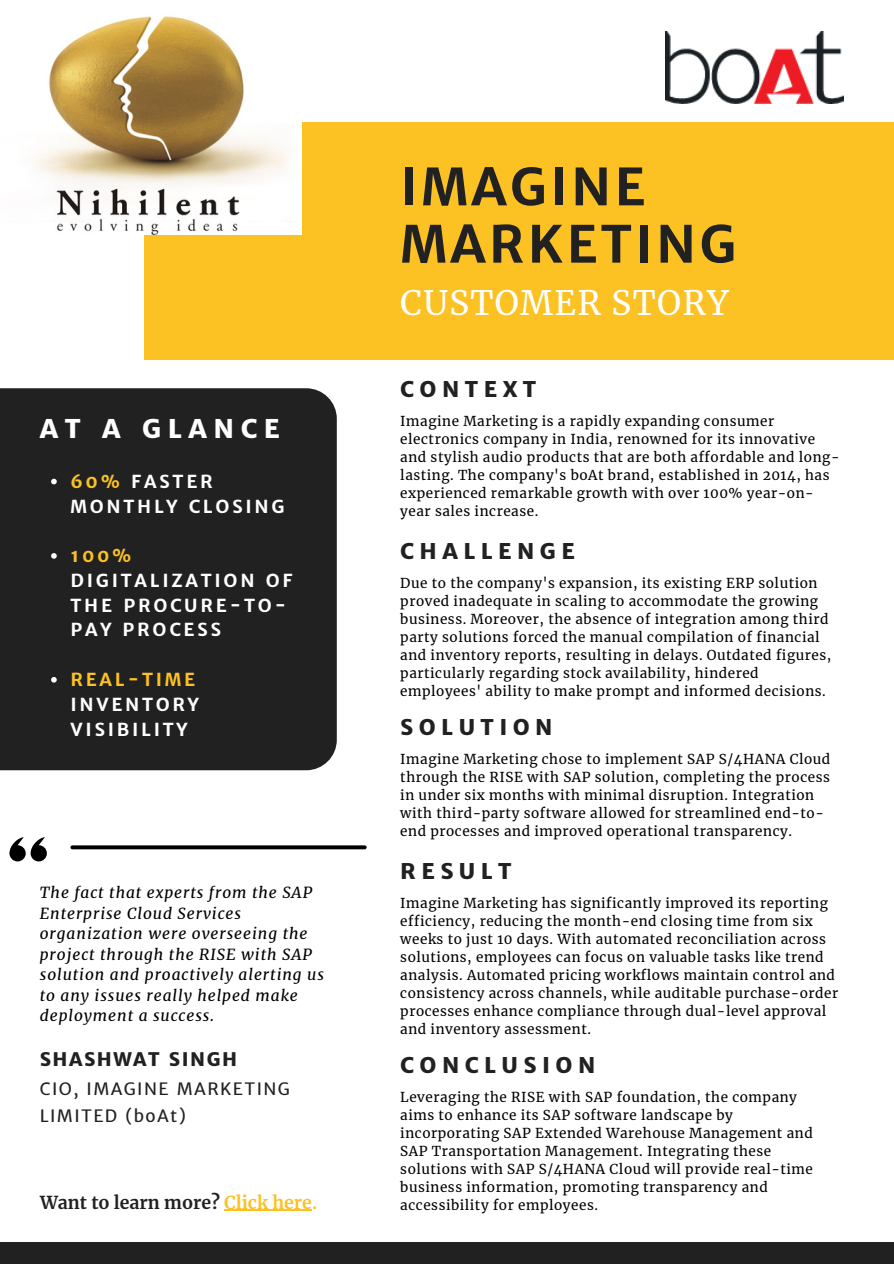
<style>
.page{position:relative;width:894px;height:1264px;background:#fff}
.page>*{position:absolute;margin:0;border:0;box-sizing:border-box;transform-origin:0 0}
.t1{font:700 50.85px/57.3px "Merriweather Sans";letter-spacing:.06em;color:#212121}
.t2{font:33.3px "Merriweather";letter-spacing:.04em;color:#fff}
.t3{font:800 25.95px "Merriweather Sans";letter-spacing:.25em;color:#fff}
.t4{font:800 21.75px "Merriweather Sans";letter-spacing:.25em;color:#212121}
.t5{font:800 18.75px "Merriweather Sans";letter-spacing:.08em;color:#212121}
.t6{font:700 18px/24.8px "Merriweather Sans";letter-spacing:.15em;color:#fff}
.t7{font:700 17.7px "Merriweather";color:#212121}
.t8{font:17.1px/27px "Merriweather Sans";letter-spacing:.08em;color:#212121}
.t9{font:italic 15.45px/20.5px "Merriweather";letter-spacing:.06em;color:#000}
.t10{font:13.5px/18px "Merriweather";letter-spacing:.04em;color:#000}
.s1{color:#fcc122}
</style>
<div class="page">
<div style="left:144px;top:123px;width:749px;height:237px;background:#fcc122"></div>
<div style="left:0;top:388px;width:336px;height:382px;background:#212121"></div>
<div style="left:0;top:1242px;width:893px;height:21px;background:#212121"></div>
<img style="left:36px;top:16px;width:265px;height:218px">
<img style="left:665px;top:31px;width:178px;height:72px">
<svg style="left:9px;top:837px;width:38px;height:24px"></svg>
<svg style="left:70px;top:845px;width:296px;height:4px"></svg>
<hr style="left:224px;top:1209px;width:88px;height:1px;background:#fcc122">
<svg style="left:51px;top:478px;width:6px;height:6px"></svg>
<svg style="left:51px;top:553px;width:6px;height:5px"></svg>
<svg style="left:51px;top:677px;width:6px;height:5px"></svg>
<p class="t1" style="left:400px;top:159px;width:337px">IMAGINE<br>MARKETING</p>
<p class="t2" style="left:400px;top:282px;width:330px">CUSTOMER STORY</p>
<p class="t3" style="left:40px;top:412px;width:241px">AT A GLANCE</p>
<p class="t6" style="left:70px;top:469px;width:216px"><span class="s1">60%</span> FASTER<br>MONTHLY CLOSING</p>
<p class="t6" style="left:70px;top:543px;width:224px"><span class="s1">100%<br></span>DIGITALIZATION OF<br>THE PROCURE-TO-<br>PAY PROCESS</p>
<p class="t6" style="left:70px;top:667px;width:130px"><span class="s1">REAL-TIME<br></span>INVENTORY<br>VISIBILITY</p>
<p class="t4" style="left:400px;top:375px;width:137px">CONTEXT</p>
<p class="t10" style="left:400px;top:412px;width:440px">Imagine Marketing is a rapidly expanding consumer electronics company in India, renowned for its innovative and stylish audio products that are both affordable and long&shy;lasting. The company's boAt brand, established in 2014, has experienced remarkable growth with over 100% year-on&shy;year sales increase.</p>
<p class="t4" style="left:400px;top:537px;width:176px">CHALLENGE</p>
<p class="t10" style="left:400px;top:574px;width:432px">Due to the company's expansion, its existing ERP solution proved inadequate in scaling to accommodate the growing business. Moreover, the absence of integration among third party solutions forced the manual compilation of financial and inventory reports, resulting in delays. Outdated figures, particularly regarding stock availability, hindered employees' ability to make prompt and informed decisions.</p>
<p class="t4" style="left:400px;top:713px;width:154px">SOLUTION</p>
<p class="t10" style="left:400px;top:750px;width:431px">Imagine Marketing chose to implement SAP S/4HANA Cloud through the RISE with SAP solution, completing the process in under six months with minimal disruption. Integration with third-party software allowed for streamlined end-to&shy;end processes and improved operational transparency.</p>
<p class="t4" style="left:400px;top:857px;width:113px">RESULT</p>
<p class="t10" style="left:400px;top:894px;width:439px">Imagine Marketing has significantly improved its reporting efficiency, reducing the month-end closing time from six weeks to just 10 days. With automated reconciliation across solutions, employees can focus on valuable tasks like trend analysis. Automated pricing workflows maintain control and consistency across channels, while auditable purchase-order processes enhance compliance through dual-level approval and inventory assessment.</p>
<p class="t4" style="left:400px;top:1051px;width:196px">CONCLUSION</p>
<p class="t10" style="left:400px;top:1088px;width:414px">Leveraging the RISE with SAP foundation, the company aims to enhance its SAP software landscape by incorporating SAP Extended Warehouse Management and SAP Transportation Management. Integrating these solutions with SAP S/4HANA Cloud will provide real-time business information, promoting transparency and</p>
<p class="t9" style="left:40px;top:882px;width:285px">The fact that experts from the SAP<br>Enterprise Cloud Services organization were overseeing the project through the RISE with SAP solution and proactively alerting us to any issues really helped make deployment a success.</p>
<p class="t5" style="left:40px;top:1047px;width:199px">SHASHWAT SINGH</p>
<p class="t8" style="left:40px;top:1075px;width:251px">CIO, IMAGINE MARKETING<br>LIMITED (boAt)</p>
<p class="t7" style="left:40px;top:1191px;width:278px">Want to learn more? <span class="s1">Click here.</span></p>
<p class="t10" style="left:400px;top:1196px;width:199px">accessibility for employees.</p>
</div>
